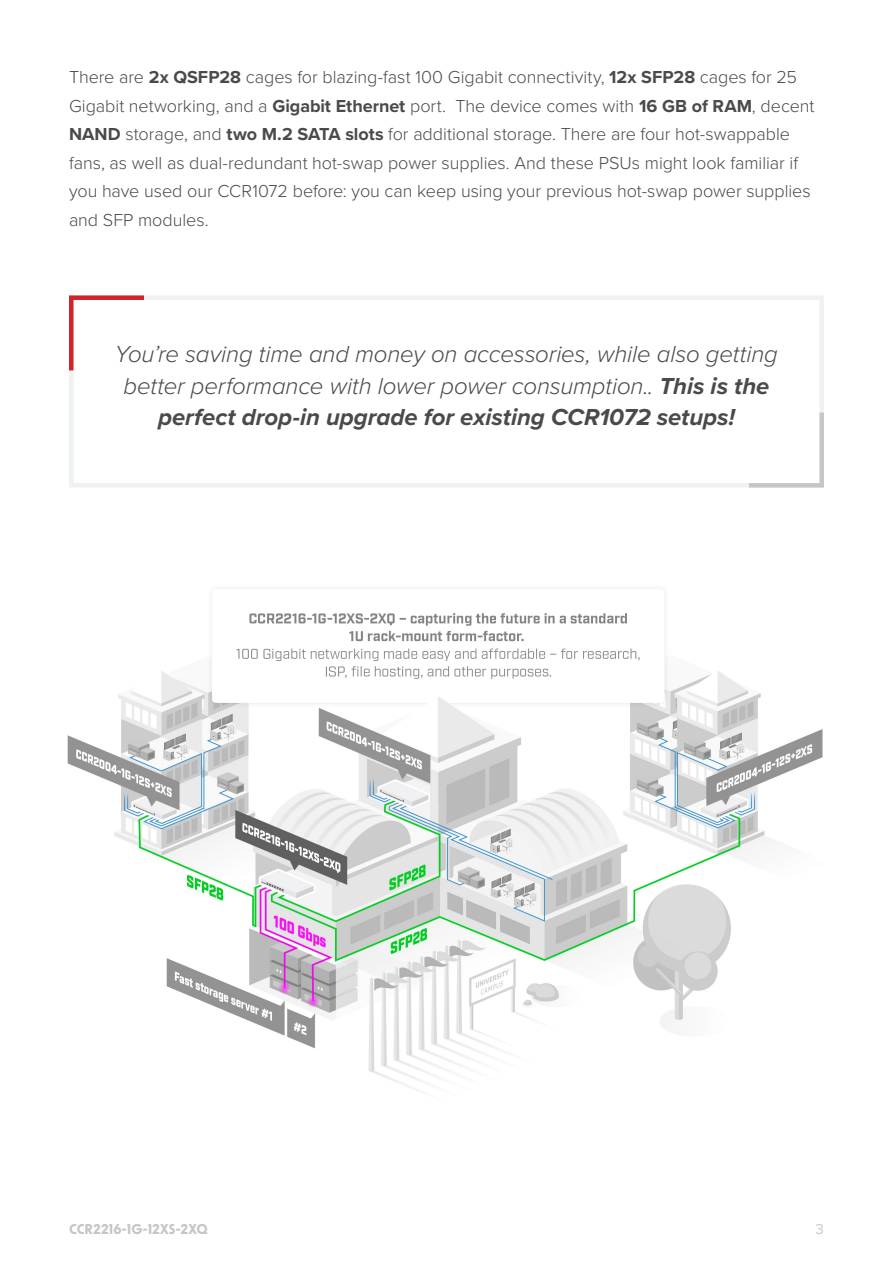
<style>
.page{position:relative;width:893px;height:1263px;background:#fff}
.page>*{position:absolute;margin:0;border:0;box-sizing:border-box;transform-origin:0 0}
.Teksts{font:italic 300 24px/31.5px "Proxima Nova";letter-spacing:-.005em;color:#494a4a;text-align:center}
.Teksts-2{font:300 18px/28.5px "Proxima Nova";letter-spacing:-.005em;color:#494a4a}
.t1{font:15px "Proxima Nova";color:#c7c8ca}
.t2{font:700 13.5px "New Order";color:#c6c6c5}
.s1{font-weight:700}
</style>
<div class="page">
<div style="left:69px;top:295px;width:755px;height:193px;border:4px solid #eff2f3"></div>
<svg style="left:69px;top:295px;width:79px;height:80px"></svg>
<svg style="left:744px;top:408px;width:80px;height:80px"></svg>
<img style="left:67px;top:588px;width:756px;height:501px">
<p class="Teksts-2" style="left:69px;top:62px;width:747px">There are <span class="s1">2x QSFP28</span> cages for blazing-fast 100 Gigabit connectivity, <span class="s1">12x SFP28</span> cages for 25<br>Gigabit networking, and a <span class="s1">Gigabit Ethernet</span> port. The device comes with <span class="s1">16 GB of RAM</span>, decent <span class="s1">NAND</span> storage, and <span class="s1">two M.2 SATA slots</span> for additional storage. There are four hot-swappable fans, as well as dual-redundant hot-swap power supplies. And these PSUs might look familiar if you have used our CCR1072 before: you can keep using your previous hot-swap power supplies and SFP modules.</p>
<p class="Teksts" style="left:115px;top:337px;width:664px">You’re saving time and money on accessories, while also getting better performance with lower power consumption.. <span class="s1">This is the perfect drop-in upgrade for existing CCR1072 setups!</span></p>
<p class="t2" style="left:69px;top:1220px;width:141px">CCR2216-1G-12XS-2XQ</p>
<p class="t1" style="left:816px;top:1218px;width:10px">3</p>
</div>
